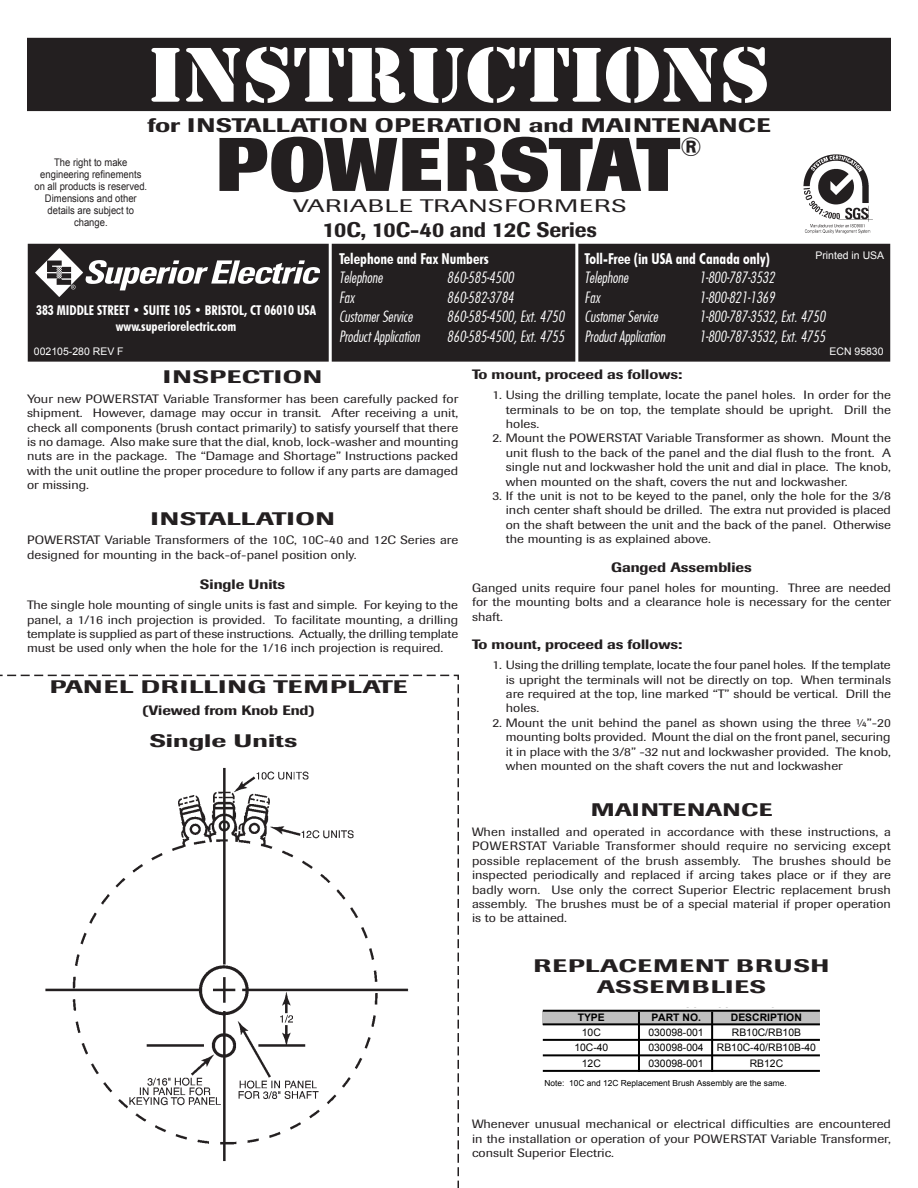
<style>
.page{position:relative;width:918px;height:1188px;background:#fff}
.page>*{position:absolute;margin:0;border:0;box-sizing:border-box;transform-origin:0 0}
.t1{font:800 75px "Imago";letter-spacing:.01em;color:#231f20}
.t2{font:71.85px "Stamp Plain";color:#fff;scale:1.1 1}
.t3{font:800 26.25px "Imago";color:#231f20}
.t4{font:500 21px "Imago";color:#231f20}
.t5{font:500 19.5px "Imago";color:#231f20;scale:1.34 1}
.Main_Headings{font:500 18px/21px "Imago";letter-spacing:.02em;color:#231f20;text-align:center;scale:1.48 1}
.Main_Headings-2{font:500 18px "Imago";color:#231f20;scale:1.48 1}
.t6{font:18px "Imago";letter-spacing:.02em;color:#231f20;scale:1.5 1}
.Main_Headings-3{font:500 18px "Imago";color:#231f20;scale:1.39 1}
.t7{font:15px "Futura Lt Cn BT Italic";color:#fff}
.t8{font:700 condensed 15px "Futura BT";color:#fff}
.Sub-Headings{font:500 13.5px "Imago";color:#231f20;scale:1.14 1}
.t9{font:700 condensed 13.5px "Futura BT";color:#fff}
.Body_Text_-_Normal{font:12px/14.4px "Imago";color:#231f20;text-align:justify;scale:1.14 1}
.Body_Text_-_Numbered{font:12px/14.4px "Imago";color:#231f20;text-align:justify;scale:1.14 1}
.t10{font:10.5px/12px "Arial";color:#231f20;text-align:center;scale:.9 1}
.t11{font:10.5px "Arial";color:#fff}
.t12{font:10.35px "Arial";color:#000}
.t13{font:700 10.35px "Arial";color:#000}
.t14{font:8.4px "Arial";color:#000}
</style>
<div class="page">
<svg style="left:0;top:674px;width:459px;height:514px"></svg>
<div style="left:28px;top:39px;width:862px;height:71px;background:#231f20"></div>
<div style="left:27px;top:38px;width:864px;height:73px;border:1px solid #231f20"></div>
<img style="left:803px;top:154px;width:70px;height:80px">
<div style="left:28px;top:245px;width:862px;height:116px;background:#231f20"></div>
<div style="left:28px;top:244px;width:862px;height:118px;border:1px solid #231f20"></div>
<img style="left:36px;top:249px;width:283px;height:48px">
<img style="left:42px;top:760px;width:369px;height:408px">
<hr style="left:329px;top:242px;width:3px;height:124px;background:#fff">
<hr style="left:575px;top:242px;width:3px;height:124px;background:#fff">
<div style="left:543px;top:1011px;width:277px;height:13px;background:#c0c0c0"></div>
<hr style="left:638px;top:1012px;width:2px;height:60px;background:#000">
<hr style="left:711px;top:1012px;width:2px;height:60px;background:#000">
<hr style="left:543px;top:1010px;width:277px;height:2px;background:#000">
<hr style="left:543px;top:1023px;width:277px;height:2px;background:#000">
<hr style="left:543px;top:1039px;width:277px;height:2px;background:#000">
<hr style="left:543px;top:1054px;width:277px;height:2px;background:#000">
<hr style="left:543px;top:1070px;width:277px;height:2px;background:#000">
<p class="t2" style="left:148px;top:28px;width:567px">INSTRUCTIONS</p>
<p class="t1" style="left:216px;top:120px;width:466px">POWERSTAT</p>
<p class="t5" style="left:147px;top:113px;width:467px">for INSTALLATION OPERATION and MAINTENANCE</p>
<p class="t3" style="left:680px;top:131px;width:23px">®</p>
<p class="t10" style="left:54px;top:156px;width:83px">The right to make</p>
<p class="t10" style="left:35px;top:168px;width:127px">engineering refinements on all products is reserved.<br>Dimensions and other details are subject to change.</p>
<p class="t6" style="left:293px;top:195px;width:224px">VARIABLE TRANSFORMERS</p>
<p class="t4" style="left:322px;top:217px;width:276px">10C, 10C-40 and 12C Series</p>
<p class="t11" style="left:815px;top:248px;width:70px">Printed in USA</p>
<p class="t8" style="left:585px;top:249px;width:187px">Toll-Free (in USA and Canada only)</p>
<p class="t7" style="left:585px;top:268px;width:45px">Telephone</p>
<p class="t7" style="left:699px;top:268px;width:77px">1-800-787-3532</p>
<p class="t7" style="left:585px;top:288px;width:17px">Fax</p>
<p class="t7" style="left:699px;top:288px;width:77px">1-800-821-1369</p>
<p class="t7" style="left:585px;top:307px;width:75px">Customer Service</p>
<p class="t7" style="left:699px;top:307px;width:128px">1-800-787-3532, Ext. 4750</p>
<p class="t7" style="left:585px;top:327px;width:82px">Product Application</p>
<p class="t7" style="left:699px;top:327px;width:128px">1-800-787-3532, Ext. 4755</p>
<p class="t8" style="left:339px;top:249px;width:151px">Telephone and Fax Numbers</p>
<p class="t7" style="left:339px;top:268px;width:45px">Telephone</p>
<p class="t7" style="left:447px;top:268px;width:68px">860-585-4500</p>
<p class="t7" style="left:339px;top:288px;width:17px">Fax</p>
<p class="t7" style="left:447px;top:288px;width:68px">860-582-3784</p>
<p class="t7" style="left:339px;top:307px;width:75px">Customer Service</p>
<p class="t7" style="left:447px;top:307px;width:119px">860-585-4500, Ext. 4750</p>
<p class="t7" style="left:339px;top:327px;width:82px">Product Application</p>
<p class="t7" style="left:447px;top:327px;width:119px">860-585-4500, Ext. 4755</p>
<p class="t9" style="left:36px;top:302px;width:281px">383 MIDDLE STREET • SUITE 105 • BRISTOL, CT 06010 USA</p>
<p class="t9" style="left:116px;top:318px;width:122px">www.superiorelectric.com</p>
<p class="t11" style="left:34px;top:345px;width:91px">002105-280 REV F</p>
<p class="t11" style="left:829px;top:345px;width:56px">ECN 95830</p>
<p class="Main_Headings" style="left:163px;top:366px;width:109px">INSPECTION</p>
<p class="Body_Text_-_Normal" style="left:27px;top:392px;width:380px">Your new POWERSTAT Variable Transformer has been carefully packed for shipment. However, damage may occur in transit. After receiving a unit, check all components (brush contact primarily) to satisfy yourself that there is no damage. Also make sure that the dial, knob, lock-washer and mounting nuts are in the package. The “Damage and Shortage” Instructions packed with the unit outline the proper procedure to follow if any parts are damaged or missing.</p>
<p class="Main_Headings-2" style="left:150px;top:507px;width:126px">INSTALLATION</p>
<p class="Body_Text_-_Normal" style="left:27px;top:533px;width:380px">POWERSTAT Variable Transformers of the 10C, 10C-40 and 12C Series are designed for mounting in the back-of-panel position only.</p>
<p class="Sub-Headings" style="left:200px;top:577px;width:76px">Single Units</p>
<p class="Body_Text_-_Normal" style="left:27px;top:598px;width:380px">The single hole mounting of single units is fast and simple. For keying to the panel, a 1/16 inch projection is provided. To facilitate mounting, a drilling template is supplied as part of these instructions. Actually, the drilling template must be used only when the hole for the 1/16 inch projection is required.</p>
<p class="Main_Headings" style="left:50px;top:676px;width:243px">PANEL DRILLING TEMPLATE</p>
<p class="Sub-Headings" style="left:142px;top:702px;width:153px">(Viewed from Knob End)</p>
<p class="Main_Headings-2" style="left:149px;top:730px;width:102px">Single Units</p>
<p class="Sub-Headings" style="left:472px;top:367px;width:186px">To mount, proceed as follows:</p>
<p class="Body_Text_-_Numbered" style="left:506px;top:388px;width:339px;text-indent:-14px">1. Using the drilling template, locate the panel holes. In order for the terminals to be on top, the template should be upright. Drill the holes.</p>
<p class="Body_Text_-_Numbered" style="left:506px;top:431px;width:339px;text-indent:-14px">2. Mount the POWERSTAT Variable Transformer as shown. Mount the unit flush to the back of the panel and the dial flush to the front. A single nut and lockwasher hold the unit and dial in place. The knob, when mounted on the shaft, covers the nut and lockwasher.</p>
<p class="Body_Text_-_Numbered" style="left:506px;top:489px;width:339px;text-indent:-14px">3. If the unit is not to be keyed to the panel, only the hole for the 3/8 inch center shaft should be drilled. The extra nut provided is placed on the shaft between the unit and the back of the panel. Otherwise the mounting is as explained above.</p>
<p class="Sub-Headings" style="left:611px;top:559px;width:125px">Ganged Assemblies</p>
<p class="Body_Text_-_Normal" style="left:472px;top:581px;width:369px">Ganged units require four panel holes for mounting. Three are needed for the mounting bolts and a clearance hole is necessary for the center shaft.</p>
<p class="Sub-Headings" style="left:472px;top:637px;width:186px">To mount, proceed as follows:</p>
<p class="Body_Text_-_Numbered" style="left:506px;top:658px;width:339px;text-indent:-14px">1. Using the drilling template, locate the four panel holes. If the template is upright the terminals will not be directly on top. When terminals are required at the top, line marked “T” should be vertical. Drill the holes.</p>
<p class="Body_Text_-_Numbered" style="left:506px;top:716px;width:339px;text-indent:-14px">2. Mount the unit behind the panel as shown using the three ¼”-20 mounting bolts provided. Mount the dial on the front panel, securing it in place with the 3/8” -32 nut and lockwasher provided. The knob, when mounted on the shaft covers the nut and lockwasher</p>
<p class="Main_Headings-3" style="left:591px;top:799px;width:132px">MAINTENANCE</p>
<p class="Body_Text_-_Normal" style="left:472px;top:825px;width:369px">When installed and operated in accordance with these instructions, a POWERSTAT Variable Transformer should require no servicing except possible replacement of the brush assembly. The brushes should be inspected periodically and replaced if arcing takes place or if they are badly worn. Use only the correct Superior Electric replacement brush assembly. The brushes must be of a special material if proper operation is to be attained.</p>
<p class="Main_Headings" style="left:534px;top:955px;width:201px">REPLACEMENT BRUSH<br>ASSEMBLIES</p>
<p class="t13" style="left:578px;top:1011px;width:29px">TYPE</p>
<p class="t13" style="left:651px;top:1011px;width:51px">PART NO.</p>
<p class="t13" style="left:731px;top:1011px;width:72px">DESCRIPTION</p>
<p class="t12" style="left:582px;top:1025px;width:21px">10C</p>
<p class="t12" style="left:648px;top:1025px;width:57px">030098-001</p>
<p class="t12" style="left:732px;top:1025px;width:71px">RB10C/RB10B</p>
<p class="t12" style="left:574px;top:1041px;width:36px">10C-40</p>
<p class="t12" style="left:648px;top:1041px;width:57px">030098-004</p>
<p class="t12" style="left:717px;top:1041px;width:101px">RB10C-40/RB10B-40</p>
<p class="t12" style="left:582px;top:1056px;width:21px">12C</p>
<p class="t12" style="left:648px;top:1056px;width:57px">030098-001</p>
<p class="t12" style="left:750px;top:1056px;width:35px">RB12C</p>
<p class="t14" style="left:545px;top:1078px;width:244px">Note: 10C and 12C Replacement Brush Assembly are the same.</p>
<p class="Body_Text_-_Normal" style="left:472px;top:1117px;width:369px">Whenever unusual mechanical or electrical difficulties are encountered in the installation or operation of your POWERSTAT Variable Transformer, consult Superior Electric.</p>
</div>
